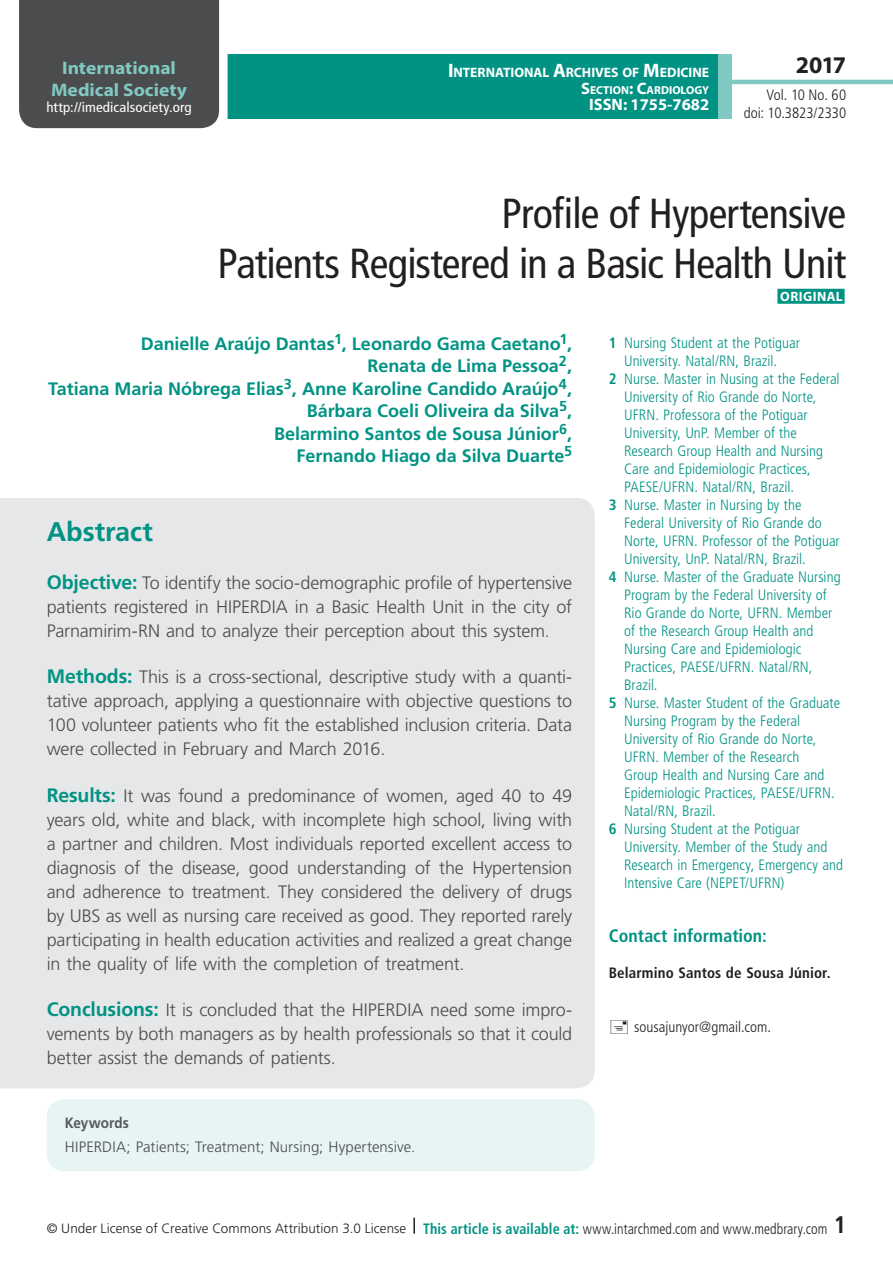
<style>
.page{position:relative;width:893px;height:1263px;background:#fff}
.page>*{position:absolute;margin:0;border:0;box-sizing:border-box;transform-origin:0 0}
.t1{font:condensed 42px/50.4px "Frutiger LT Std";letter-spacing:-.02em;color:#231f20;text-align:right}
.t2{font:700 27px "Frutiger LT Std";letter-spacing:-.005em;color:#009384}
.t3{font:700 24px "Myriad Pro";color:#231f20}
.t4{font:700 condensed 24px "Frutiger LT Std";color:#231f20}
.t5{font:700 18.15px/21.8px "Myriad Pro";color:#80c9c2;text-align:center;scale:1.07 1}
.t6{font:300 18px/24px "Frutiger LT Std";letter-spacing:-.01em;color:#4b4c4d;text-align:justify}
.t7{font:700 18px/22.5px "Frutiger LT Std";letter-spacing:-.005em;color:#009384;text-align:right}
.t8{font:700 condensed 18px "Frutiger LT Std";color:#009384}
.t9{font:700 16.5px "Myriad Pro";color:#fff}
.t10{font:300 condensed 15px "Frutiger LT Std";color:#009384}
.t11{font:300 condensed 15px/18px "Frutiger LT Std";color:#231f20;text-align:right}
.t12{font:300 15px "Frutiger LT Std";letter-spacing:.005em;color:#4b4c4d}
.t13{font:700 condensed 15px "Frutiger LT Std";letter-spacing:.01em;color:#231f20}
.t14{font:700 15px "Frutiger LT Std";letter-spacing:.005em;color:#57585a;scale:.9 1}
.t15{font:condensed 13.95px "Frutiger LT Std";letter-spacing:.005em;color:#fff;scale:1.07 1}
.t16{font:700 13.65px "Myriad Pro";letter-spacing:-.005em;color:#fff}
.t17{font:300 13.5px "Frutiger LT Std";letter-spacing:.005em;color:#231f20}
.t18{font:700 13.5px "Myriad Pro";letter-spacing:.03em;color:#fff}
.t19{font:700 11.55px "Myriad Pro";color:#fff}
.s1{font-size:19.5px}
.s2{font-size:16.5px}
.s3{font-weight:700}
.s4{font-weight:700;font-size:19.5px;color:#009384}
.s5{font-weight:700;font-stretch:condensed;font-size:15px;color:#009384}
.s6{font-stretch:condensed;font-size:15px}
</style>
<div class="page">
<div style="left:23px;top:54px;width:762px;height:65px;background:#009384"></div>
<div style="left:19px;top:0;width:209px;height:129px;background:#4b4c4d"></div>
<div style="left:732px;top:36px;width:161px;height:94px;background:#fff"></div>
<hr style="left:730px;top:80px;width:163px;height:4px;background:#80c9c2">
<div style="left:718px;top:54px;width:14px;height:65px;background:#80c9c2"></div>
<svg style="left:413px;top:1218px;width:2px;height:16px"></svg>
<div style="left:0;top:498px;width:595px;height:590px;background:#e6e7e9"></div>
<div style="left:777px;top:289px;width:68px;height:15px;background:#009384"></div>
<div style="left:47px;top:1099px;width:548px;height:72px;background:#e6f4f3;border-radius:18px"></div>
<p class="t5" style="left:51px;top:56px;width:129px">International<br>Medical Society</p>
<p class="t15" style="left:46px;top:99px;width:137px">http://imedicalsociety.org</p>
<p class="t16" style="left:448px;top:64px;width:263px"><span class="s1">I</span>NTERNATIONAL <span class="s1">A</span>RCHIVES OF <span class="s1">M</span>EDICINE</p>
<p class="t19" style="left:581px;top:82px;width:130px"><span class="s2">S</span>ECTION<span class="s2">: C</span>ARDIOLOGY</p>
<p class="t9" style="left:589px;top:94px;width:122px">ISSN: 1755-7682</p>
<h3 class="t3" style="left:796px;top:49px;width:52px">2017</h3>
<p class="t11" style="left:744px;top:86px;width:104px">Vol. 10 No. 60 doi: 10.3823/2330</p>
<h1 class="t1" style="left:217px;top:188px;width:630px">Profile of Hypertensive<br>Patients Registered in a Basic Health Unit</h1>
<p class="t18" style="left:780px;top:287px;width:64px">ORIGINAL</p>
<p class="t7" style="left:48px;top:332px;width:525px">Danielle Araújo Dantas<sup>1</sup>, Leonardo Gama Caetano<sup>1</sup>,<br>Renata de Lima Pessoa<sup>2</sup>,<br>Tatiana Maria Nóbrega Elias<sup>3</sup>, Anne Karoline Candido Araújo<sup>4</sup>, Bárbara Coeli Oliveira da Silva<sup>5</sup>,<br>Belarmino Santos de Sousa Júnior<sup>6</sup>,<br>Fernando Hiago da Silva Duarte<sup>5</sup></p>
<p class="t10" style="left:609px;top:334px;width:193px"><span class="s3">1</span> Nursing Student at the Potiguar</p>
<p class="t10" style="left:624px;top:352px;width:154px">University. Natal/RN, Brazil.</p>
<p class="t10" style="left:609px;top:370px;width:232px"><span class="s3">2</span> Nurse. Master in Nusing at the Federal</p>
<p class="t10" style="left:624px;top:388px;width:194px">University of Rio Grande do Norte,</p>
<p class="t10" style="left:624px;top:406px;width:185px">UFRN. Professora of the Potiguar</p>
<p class="t10" style="left:624px;top:424px;width:174px">University, UnP. Member of the</p>
<p class="t10" style="left:624px;top:442px;width:201px">Research Group Health and Nursing</p>
<p class="t10" style="left:624px;top:460px;width:188px">Care and Epidemiologic Practices,</p>
<p class="t10" style="left:624px;top:478px;width:171px">PAESE/UFRN. Natal/RN, Brazil.</p>
<p class="t10" style="left:609px;top:496px;width:194px"><span class="s3">3</span> Nurse. Master in Nursing by the</p>
<p class="t10" style="left:624px;top:514px;width:199px">Federal University of Rio Grande do</p>
<p class="t10" style="left:624px;top:532px;width:217px">Norte, UFRN. Professor of the Potiguar</p>
<p class="t10" style="left:624px;top:550px;width:183px">University, UnP. Natal/RN, Brazil.</p>
<p class="t10" style="left:609px;top:568px;width:233px"><span class="s3">4</span> Nurse. Master of the Graduate Nursing</p>
<p class="t10" style="left:624px;top:586px;width:204px">Program by the Federal University of</p>
<p class="t10" style="left:624px;top:604px;width:210px">Rio Grande do Norte, UFRN. Member</p>
<p class="t10" style="left:624px;top:622px;width:191px">of the Research Group Health and</p>
<p class="t10" style="left:624px;top:640px;width:179px">Nursing Care and Epidemiologic</p>
<p class="t10" style="left:624px;top:658px;width:190px">Practices, PAESE/UFRN. Natal/RN,</p>
<p class="t10" style="left:624px;top:676px;width:35px">Brazil.</p>
<p class="t10" style="left:609px;top:694px;width:233px"><span class="s3">5</span> Nurse. Master Student of the Graduate</p>
<p class="t10" style="left:624px;top:712px;width:178px">Nursing Program by the Federal</p>
<p class="t10" style="left:624px;top:730px;width:194px">University of Rio Grande do Norte,</p>
<p class="t10" style="left:624px;top:748px;width:177px">UFRN. Member of the Research</p>
<p class="t10" style="left:624px;top:766px;width:202px">Group Health and Nursing Care and</p>
<p class="t10" style="left:624px;top:784px;width:212px">Epidemiologic Practices, PAESE/UFRN.</p>
<p class="t10" style="left:624px;top:802px;width:93px">Natal/RN, Brazil.</p>
<p class="t10" style="left:609px;top:820px;width:193px"><span class="s3">6</span> Nursing Student at the Potiguar</p>
<p class="t10" style="left:624px;top:838px;width:205px">University. Member of the Study and</p>
<p class="t10" style="left:624px;top:856px;width:220px">Research in Emergency, Emergency and</p>
<p class="t10" style="left:624px;top:874px;width:162px">Intensive Care (NEPET/UFRN)</p>
<p class="t8" style="left:609px;top:925px;width:159px">Contact information:</p>
<p class="t13" style="left:609px;top:963px;width:223px">Belarmino Santos de Sousa Júnior.</p>
<h2 class="t2" style="left:47px;top:515px;width:108px">Abstract</h2>
<p class="t6" style="left:47px;top:571px;width:527px"><span class="s4">Objective:</span> To identify the socio-demographic profile of hypertensive patients registered in HIPERDIA in a Basic Health Unit in the city of Parnamirim-RN and to analyze their perception about this system.</p>
<p class="t6" style="left:47px;top:665px;width:527px"><span class="s4">Methods:</span> This is a cross-sectional, descriptive study with a quanti&shy;tative approach, applying a questionnaire with objective questions to 100 volunteer patients who fit the established inclusion criteria. Data were collected in February and March 2016.</p>
<p class="t6" style="left:47px;top:784px;width:527px"><span class="s4">Results:</span> It was found a predominance of women, aged 40 to 49 years old, white and black, with incomplete high school, living with a partner and children. Most individuals reported excellent access to diagnosis of the disease, good understanding of the Hypertension and adherence to treatment. They considered the delivery of drugs by UBS as well as nursing care received as good. They reported rarely participating in health education activities and realized a great change in the quality of life with the completion of treatment.</p>
<p class="t6" style="left:47px;top:998px;width:527px"><span class="s4">Conclusions:</span> It is concluded that the HIPERDIA need some impro&shy;vements by both managers as by health professionals so that it could better assist the demands of patients.</p>
<p class="t11" style="left:634px;top:1018px;width:139px">sousajunyor@gmail.com.</p>
<p class="t14" style="left:65px;top:1114px;width:73px">Keywords</p>
<p class="t12" style="left:65px;top:1139px;width:352px">HIPERDIA; Patients; Treatment; Nursing; Hypertensive.</p>
<p class="t17" style="left:47px;top:1220px;width:782px">© Under License of Creative Commons Attribution 3.0 License <span class="s5">This article is available at:</span> <span class="s6">www.intarchmed.com and www.medbrary.com</span></p>
<h3 class="t4" style="left:834px;top:1210px;width:14px">1</h3>
</div>
